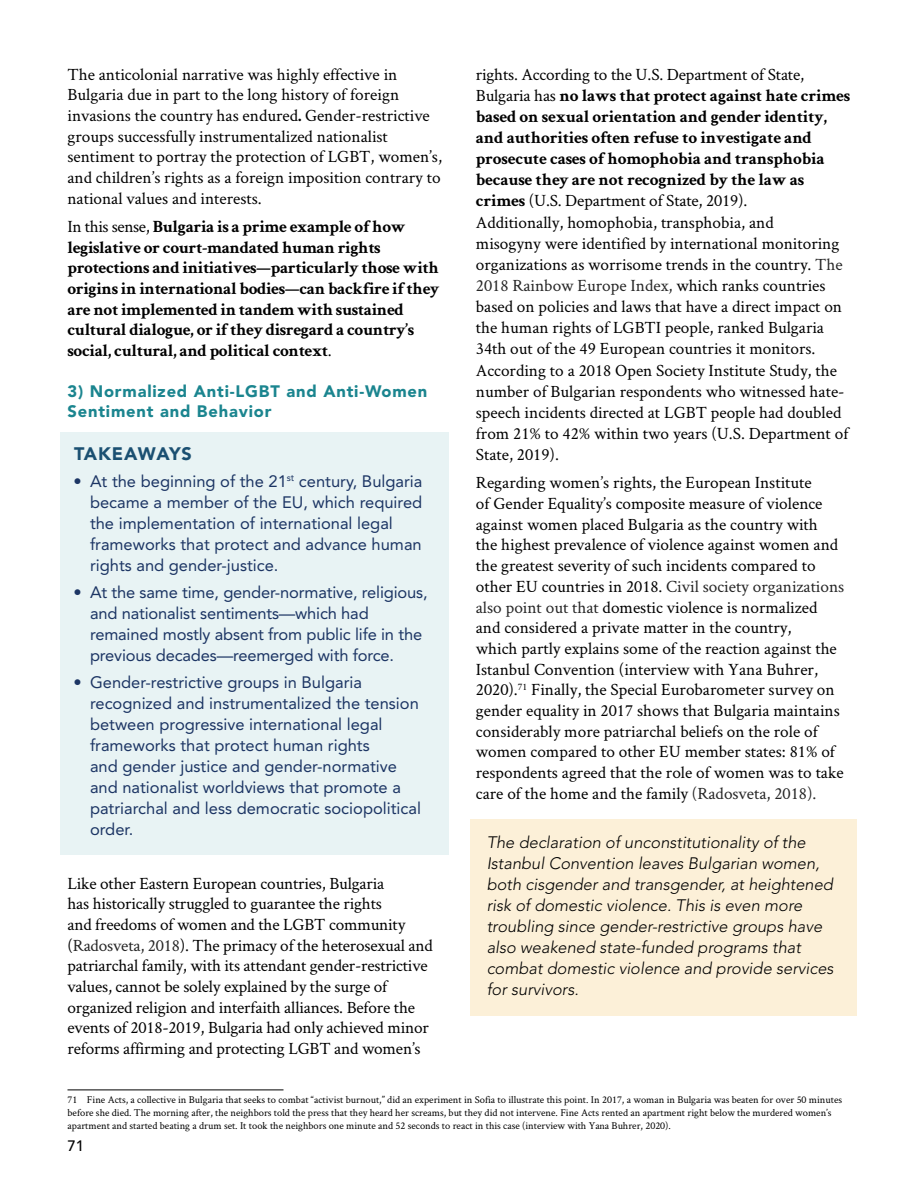
<style>
.page{position:relative;width:918px;height:1188px;background:#fff}
.page>*{position:absolute;margin:0;border:0;box-sizing:border-box;transform-origin:0 0}
.t1{font:900 18px "Avenir";letter-spacing:.04em;color:#1b5072}
.t2{font:17.25px/20.7px "Crimson Text";color:#000}
.t3{font:700 17.25px/20.7px "Crimson Text";letter-spacing:-.02em;color:#000}
.t4{font:16.5px/21px "Avenir";color:#1c3564}
.t5{font:italic 300 16.5px/21px "Avenir";color:#000}
.t6{font:900 16.5px/19.8px "Avenir";letter-spacing:.05em;color:#1b858f}
.t7{font:500 15px "Avenir";color:#000}
.t8{font:10.5px/12.6px "Crimson Text";color:#000}
.s1{font-weight:700}
.s2{color:#262626}
.s3{font-family:"Minion Pro";font-size:16.5px}
.s4{font-weight:400}
.s5{font-family:"Minion Pro";font-size:9.75px}
</style>
<div class="page">
<div style="left:61px;top:432px;width:388px;height:45px;background:#e8f3f4"></div>
<div style="left:61px;top:458px;width:388px;height:133px;background:#e8f3f4"></div>
<div style="left:61px;top:569px;width:388px;height:112px;background:#e8f3f4"></div>
<div style="left:61px;top:659px;width:388px;height:196px;background:#e8f3f4"></div>
<hr style="left:68px;top:1090px;width:216px;height:1px;background:#000">
<div style="left:470px;top:819px;width:386px;height:197px;background:#fcf0d8"></div>
<p class="t2" style="left:476px;top:63px;width:376px;line-height:21.1px">rights. According to the U.S. Department of State, Bulgaria has <span class="s1">no laws that protect against hate crimes based on sexual orientation and gender identity, and authorities often refuse to investigate and prosecute cases of homophobia and transphobia because they are not recognized by the law as crimes</span> (U.S. Department of State, 2019).<br>Additionally, homophobia, transphobia, and<br>misogyny were identified by international monitoring organizations as worrisome trends in the country. <span class="s2">The 2018 Rainbow Europe Index,</span> which ranks countries based on policies and laws that have a direct impact on the human rights of LGBTI people, ranked Bulgaria 34th out of the 49 European countries it monitors.<br>According to a 2018 Open Society Institute Study, the number of Bulgarian respondents who witnessed hate&shy;speech incidents directed at LGBT people had doubled from 21% to 42% within two years (U.S. Department of State, 2019).</p>
<p class="t2" style="left:476px;top:472px;width:370px">Regarding women’s rights, the European Institute<br>of Gender Equality’s composite measure of violence against women placed Bulgaria as the country with<br>the highest prevalence of violence against women and the greatest severity of such incidents compared to other EU countries in 2018. <span class="s2">Civil society organizations also point out that</span> domestic violence is normalized and considered a private matter in the country,<br>which partly explains some of the reaction against the Istanbul Convention (interview with Ya<span class="s3">n</span>a Buhrer, 2020).<sup>71</sup> Finally, the Special Eurobarometer survey on gender equality in 2017 shows that Bulgaria maintains considerably more patriarchal beliefs on the role of women compared to other EU member states: 81% of respondents agreed that the role of women was to take care of the home and the family <span class="s2">(Radosveta, 2018).</span></p>
<p class="t5" style="left:487px;top:831px;width:348px">The declaration of unconstitutionality of the Istanbul Convention leaves Bulgarian women, both cisgender and transgender, at heightened risk of domestic violence. This is even more troubling since gender-restrictive groups have also weakened state-funded programs that combat domestic violence and provide services for survivors.</p>
<p class="t2" style="left:68px;top:63px;width:376px">The anticolonial narrative was highly effective in Bulgaria due in part to the long history of foreign invasions the country has endured<span class="s1">.</span> Gender-restrictive groups successfully instrumentalized nationalist sentiment to portray the protection of LGBT, women’s, and children’s rights as a foreign imposition contrary to national values and interests.</p>
<p class="t3" style="left:68px;top:216px;width:373px"><span class="s4">In this sense,</span> Bulgaria is a prime example of how legislative or court-mandated human rights protections and initiatives—particularly those with origins in international bodies—can backfire if they are not implemented in tandem with sustained cultural dialogue, or if they disregard a country’s social, cultural, and political context<span class="s4">.</span></p>
<p class="t6" style="left:68px;top:381px;width:361px">3) Normalized Anti-LGBT and Anti-Women<br>Sentiment and Behavior</p>
<p class="t1" style="left:74px;top:442px;width:119px">TAKEAWAYS</p>
<p class="t4" style="left:90px;top:470px;width:334px;text-indent:-17px">• At the beginning of the 21<sup>st</sup> century, Bulgaria became a member of the EU, which required the implementation of international legal frameworks that protect and advance human rights and gender-justice.</p>
<p class="t4" style="left:90px;top:581px;width:339px;text-indent:-16px">• At the same time, gender-normative, religious, and nationalist sentiments—which had remained mostly absent from public life in the previous decades—reemerged with force.</p>
<p class="t4" style="left:90px;top:671px;width:333px;text-indent:-17px">• Gender-restrictive groups in Bulgaria recognized and instrumentalized the tension between progressive international legal frameworks that protect human rights<br>and gender justice and gender-normative and nationalist worldviews that promote a patriarchal and less democratic sociopolitical order.</p>
<p class="t2" style="left:68px;top:872px;width:367px">Like other Eastern European countries, Bulgaria<br>has historically struggled to guarantee the rights<br>and freedoms of women and the LGBT community (<span class="s2">Radosveta, 2018</span>). The primacy of the heterosexual and patriarchal family, with its attendant gender-restrictive values, cannot be solely explained by the surge of organized religion and interfaith alliances. Before the events of 2018-2019, Bulgaria had only achieved minor reforms affirming and protecting LGBT and women’s</p>
<p class="t8" style="left:68px;top:1093px;width:776px">71 Fine Acts, a collective in Bulgaria that seeks to combat “activist burnout,” did an experiment in Sofia to illustrate this point. In 2017, a woman in Bulgaria was beaten for over 50 minutes before she died. The morning after, the neighbors told the press that they heard her screams, but they did not intervene. Fine Acts rented an apartment right below the murdered women’s apartment and started beating a drum set. It took the neighbors one minute and 52 seconds to react in this case (interview with Ya<span class="s5">n</span>a Buhrer, 2020).</p>
<p class="t7" style="left:68px;top:1137px;width:18px">71</p>
</div>
